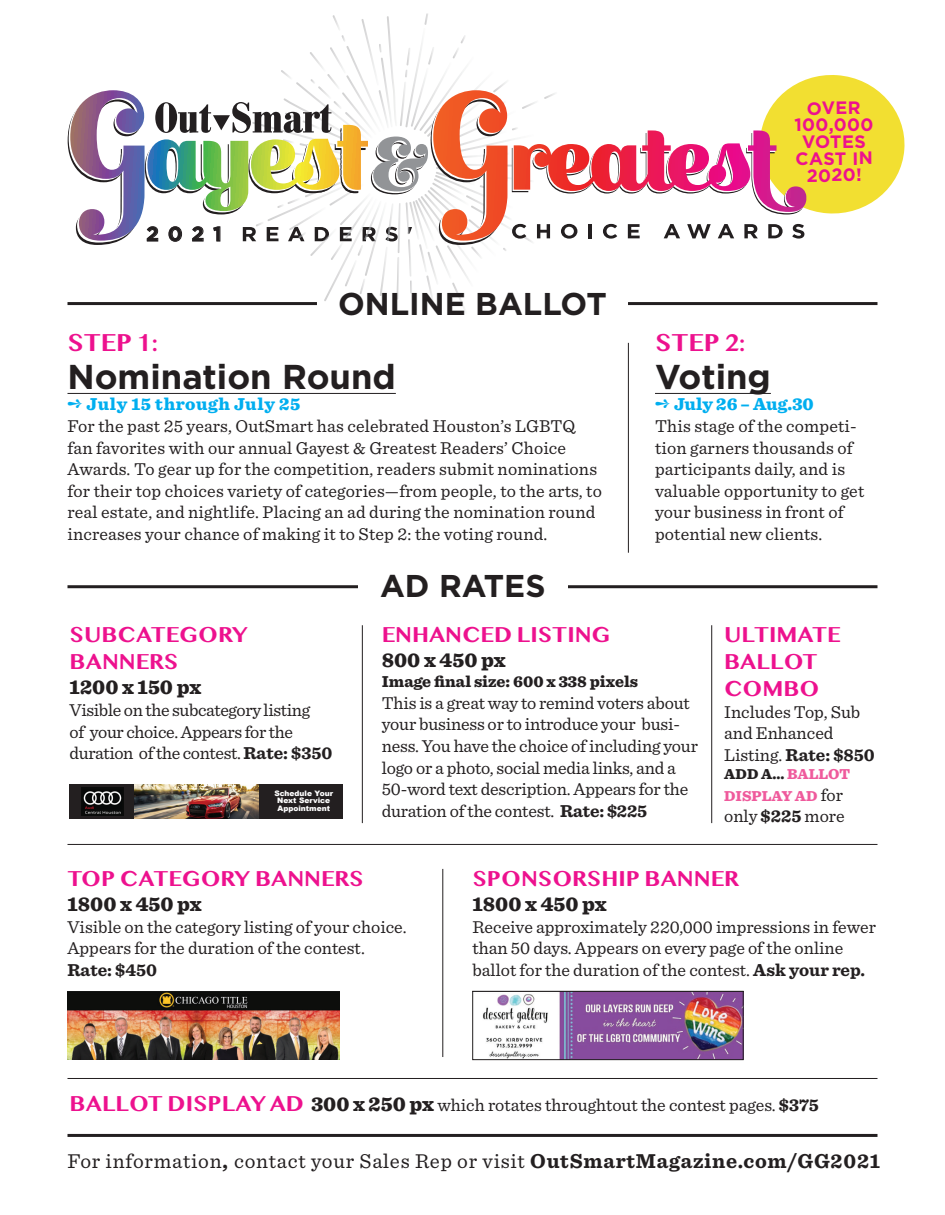
<style>
.page{position:relative;width:945px;height:1215px;background:#fff}
.page>*{position:absolute;margin:0;border:0;box-sizing:border-box;transform-origin:0 0}
.t1{font:700 34.5px "Gotham";color:#231f20}
.t2{font:700 31.5px "Gotham";color:#231f20}
.t3{font:700 25.5px "Lao MN";color:#ed118e}
.t4{font:700 22.5px/27px "Lao MN";color:#ed118e}
.t5{font:21px "Sentinel";letter-spacing:.035em;color:#231f20}
.t6{font:900 21px "Sentinel";color:#231f20}
.t7{font:700 20.25px "Gotham";color:#231f20}
.t8{font:18px/21.6px "Sentinel";color:#231f20}
.t9{font:18px/21.6px "Sentinel";letter-spacing:-.02em;color:#231f20}
.t10{font:700 18px "Sentinel";color:#231f20}
.t11{font:700 17.85px/16.8px "Gotham";letter-spacing:.01em;color:#ed118e;text-align:center}
.t12{font:900 16.5px "Sentinel";color:#231f20}
.t13{font:900 15px/21.6px "Sentinel";color:#ef5a9c}
.t14{font:900 7.5px/7.5px "Arial";color:#fff;text-align:center}
.s1{color:#00aeef}
.s2{font-weight:900;color:#00aeef}
.s3{font-weight:700}
.s4{color:#231f20}
.s5{font-weight:400;font-size:18px;color:#231f20}
.s6{font-family:"Lao MN";font-weight:700;font-size:22.5px;color:#ed118e}
.s7{font-weight:900;font-size:21px}
</style>
<div class="page">
<svg style="left:68px;top:14px;width:837px;height:296px"></svg>
<hr style="left:68px;top:393px;width:328px;height:1px;background:#231f20">
<hr style="left:68px;top:585px;width:810px;height:3px;background:#231f20">
<hr style="left:68px;top:844px;width:810px;height:1px;background:#231f20">
<hr style="left:68px;top:1078px;width:810px;height:1px;background:#231f20">
<hr style="left:68px;top:1134px;width:810px;height:3px;background:#231f20">
<div style="left:358px;top:571px;width:210px;height:32px;background:#fff"></div>
<img style="left:483px;top:993px;width:258px;height:65px">
<div style="left:472px;top:991px;width:271px;height:69px;border:1px solid #231f20"></div>
<img style="left:68px;top:991px;width:271px;height:69px">
<hr style="left:442px;top:869px;width:1px;height:188px;background:#231f20">
<hr style="left:655px;top:393px;width:116px;height:1px;background:#231f20">
<hr style="left:362px;top:625px;width:1px;height:198px;background:#231f20">
<hr style="left:711px;top:625px;width:1px;height:198px;background:#231f20">
<div style="left:70px;top:784px;width:273px;height:35px;background:#231f20"></div>
<img style="left:134px;top:784px;width:125px;height:35px">
<img style="left:81px;top:787px;width:42px;height:29px">
<hr style="left:628px;top:302px;width:250px;height:3px;background:#231f20">
<hr style="left:628px;top:343px;width:1px;height:210px;background:#231f20">
<hr style="left:68px;top:302px;width:249px;height:3px;background:#231f20">
<p class="t7" style="left:146px;top:222px;width:77px">2021</p>
<h2 class="t2" style="left:338px;top:286px;width:270px">ONLINE BALLOT</h2>
<h3 class="t3" style="left:68px;top:328px;width:92px">STEP 1:</h3>
<h1 class="t1" style="left:68px;top:357px;width:330px">Nomination Round</h1>
<p class="t8" style="left:68px;top:393px;width:536px"><span class="s1">➺</span> <span class="s2">July 15 through July 25<br></span>For the past 25 years, OutSmart has celebrated Houston’s LGBTQ fan favorites with our annual Gayest &amp; Greatest Readers’ Choice Awards. To gear up for the competition, readers submit nominations for their top choices variety of categories—from people, to the arts, to real estate, and nightlife. Placing an ad during the nomination round increases your chance of making it to Step 2: the voting round.</p>
<h2 class="t2" style="left:380px;top:567px;width:167px">AD RATES</h2>
<p class="t11" style="left:794px;top:99px;width:81px">OVER<br>100,000<br>VOTES<br>CAST IN<br>2020!</p>
<h3 class="t3" style="left:655px;top:328px;width:92px">STEP 2:</h3>
<h1 class="t1" style="left:655px;top:357px;width:117px">Voting</h1>
<p class="t8" style="left:655px;top:393px;width:211px"><span class="s1">➺</span> <span class="s2">July 26 – Aug.30<br></span>This stage of the competi&shy;tion garners thousands of participants daily, and is valuable opportunity to get your business in front of potential new clients.</p>
<p class="t4" style="left:70px;top:621px;width:180px">SUBCATEGORY<br>BANNERS</p>
<p class="t6" style="left:70px;top:671px;width:133px">1200 x 150 px</p>
<p class="t9" style="left:70px;top:698px;width:264px">Visible on the subcategory listing<br>of your choice. Appears for the duration of the contest. <span class="s3">Rate: $350</span></p>
<p class="t14" style="left:274px;top:789px;width:60px">Schedule Your<br>Next Service<br>Appointment</p>
<p class="t4" style="left:382px;top:621px;width:230px">ENHANCED LISTING</p>
<p class="t6" style="left:382px;top:644px;width:126px">800 x 450 px</p>
<p class="t12" style="left:382px;top:669px;width:258px">Image final size: 600 x 338 pixels</p>
<p class="t8" style="left:382px;top:691px;width:318px">This is a great way to remind voters about your business or to introduce your busi&shy;ness. You have the choice of including your logo or a photo, social media links, and a 50-word text description. Appears for the duration of the contest. <span class="s3">Rate: $225</span></p>
<p class="t4" style="left:724px;top:621px;width:118px">ULTIMATE<br>BALLOT<br>COMBO</p>
<p class="t8" style="left:724px;top:700px;width:152px">Includes Top, Sub and Enhanced<br>Listing. <span class="s3">Rate: $850</span></p>
<p class="t13" style="left:724px;top:763px;width:127px"><span class="s4">ADD A...</span> BALLOT<br>DISPLAY AD <span class="s5">for</span></p>
<p class="t8" style="left:724px;top:804px;width:122px">only <span class="s3">$225</span> more</p>
<p class="t4" style="left:68px;top:865px;width:298px">TOP CATEGORY BANNERS</p>
<p class="t6" style="left:68px;top:887px;width:136px">1800 x 450 px</p>
<p class="t8" style="left:68px;top:915px;width:341px">Visible on the category listing of your choice.<br>Appears for the duration of the contest.</p>
<p class="t10" style="left:68px;top:956px;width:91px">Rate: $450</p>
<p class="t4" style="left:472px;top:865px;width:268px">SPONSORSHIP BANNER</p>
<p class="t6" style="left:472px;top:887px;width:136px">1800 x 450 px</p>
<p class="t8" style="left:472px;top:915px;width:405px">Receive approximately 220,000 impressions in fewer than 50 days. Appears on every page of the online ballot for the duration of the contest. <span class="s3">Ask your rep.</span></p>
<p class="t8" style="left:70px;top:1093px;width:751px"><span class="s6">BALLOT DISPLAY AD</span> <span class="s7">300 x 250 px</span> which rotates throughtout the contest pages. <span class="s3">$375</span></p>
<p class="t5" style="left:68px;top:1146px;width:814px">For information<span class="s3">,</span> contact your Sales Rep or visit <span class="s3">OutSmartMagazine.com/GG2021</span></p>
</div>
